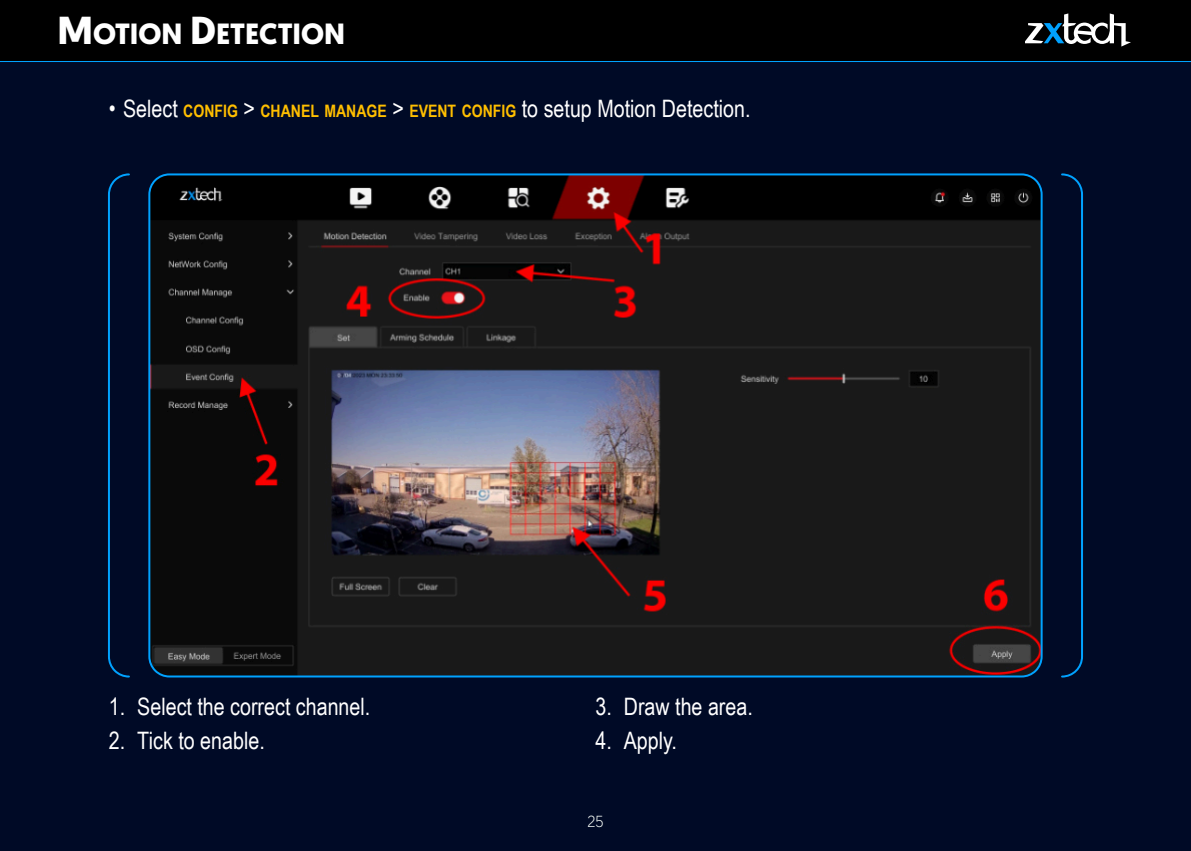
<style>
.page{position:relative;width:1191px;height:851px;background:#000a26}
.page>*{position:absolute;margin:0;border:0;box-sizing:border-box;transform-origin:0 0}
.t1{font:700 29.2px "Geomanist";color:#fff}
.t2{font:24px "Arial Narrow";color:#fff}
.t3{font:300 16px "Geomanist";color:#fafffa}
.s1{font-size:39px}
.s2{font-weight:700;font-size:17.2px;color:#ffbf00}
</style>
<div class="page">
<svg style="left:0;top:60px;width:1191px;height:2px;background:#00517f"></svg>
<div style="left:0;top:0;width:1191px;height:60px;background:#000"></div>
<svg style="left:1025px;top:13px;width:106px;height:34px"></svg>
<svg style="left:148px;top:173px;width:895px;height:505px;background:#252326"></svg>
<svg style="left:108px;top:173px;width:22px;height:505px"></svg>
<svg style="left:1061px;top:173px;width:22px;height:505px"></svg>
<p class="t1" style="left:58px;top:22px;width:289px"><span class="s1">M</span>OTION <span class="s1">D</span>ETECTION</p>
<p class="t2" style="left:109px;top:100px;width:643px">• Select <span class="s2">CONFIG</span> &gt; <span class="s2">CHANEL MANAGE</span> &gt; <span class="s2">EVENT CONFIG</span> to setup Motion Detection.</p>
<p class="t2" style="left:109px;top:697px;width:263px">1. Select the correct channel.</p>
<p class="t2" style="left:109px;top:731px;width:157px">2. Tick to enable.</p>
<p class="t2" style="left:595px;top:697px;width:159px">3. Draw the area.</p>
<p class="t2" style="left:595px;top:731px;width:83px">4. Apply.</p>
<p class="t3" style="left:587px;top:814px;width:18px">25</p>
</div>
